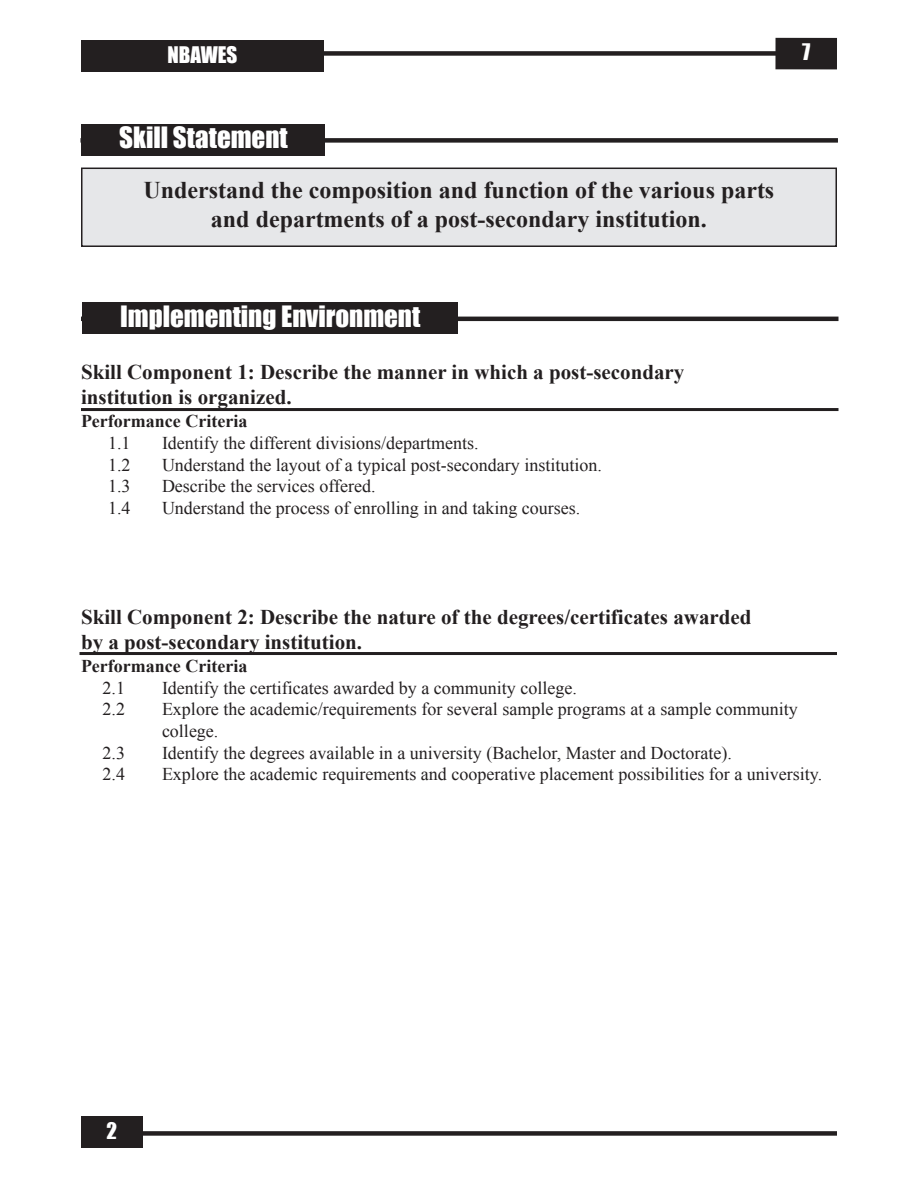
<style>
.page{position:relative;width:918px;height:1188px;background:#fff}
.page>*{position:absolute;margin:0;border:0;box-sizing:border-box;transform-origin:0 0}
.t1{font:27px "Impact";color:#fff}
.t2{font:700 24px/28.8px "Times New Roman";color:#231f20;text-align:center}
.t3{font:700 21px/25.2px "Times New Roman";color:#231f20}
.t4{font:21px "Impact";color:#fff}
.t5{font:18px/21.6px "Times New Roman";color:#231f20}
.t6{font:700 18px "Times New Roman";color:#231f20}
</style>
<div class="page">
<div style="left:80px;top:138px;width:758px;height:5px;background:#231f20"></div>
<div style="left:82px;top:124px;width:243px;height:31px;background:#231f20"></div>
<div style="left:82px;top:51px;width:755px;height:5px;background:#231f20"></div>
<div style="left:82px;top:1131px;width:755px;height:5px;background:#231f20"></div>
<div style="left:81px;top:40px;width:243px;height:31px;background:#231f20"></div>
<div style="left:81px;top:1116px;width:61px;height:32px;background:#231f20"></div>
<div style="left:82px;top:168px;width:754px;height:78px;background:#e6e7e9"></div>
<div style="left:81px;top:168px;width:756px;height:79px;border:2px solid #231f20"></div>
<div style="left:775px;top:38px;width:62px;height:31px;background:#231f20"></div>
<hr style="left:81px;top:317px;width:757px;height:4px;background:#231f20">
<div style="left:82px;top:302px;width:376px;height:32px;background:#231f20"></div>
<hr style="left:81px;top:408px;width:757px;height:3px;background:#231f20">
<hr style="left:80px;top:652px;width:757px;height:3px;background:#231f20">
<p class="t4" style="left:168px;top:41px;width:71px">NBAWES</p>
<h1 class="t1" style="left:119px;top:121px;width:170px">Skill Statement</h1>
<h2 class="t2" style="left:144px;top:176px;width:632px">Understand the composition and function of the various parts and departments of a post-secondary institution.</h2>
<p class="t4" style="left:802px;top:39px;width:10px">7</p>
<h1 class="t1" style="left:120px;top:300px;width:302px">Implementing Environment</h1>
<p class="t3" style="left:81px;top:359px;width:605px">Skill Component 1: Describe the manner in which a post-secondary institution is organized.</p>
<p class="t6" style="left:81px;top:411px;width:168px">Performance Criteria</p>
<p class="t5" style="left:108px;top:432px;width:24px">1.1</p>
<p class="t5" style="left:162px;top:432px;width:318px">Identify the different divisions/departments.</p>
<p class="t5" style="left:108px;top:454px;width:24px">1.2</p>
<p class="t5" style="left:162px;top:454px;width:441px">Understand the layout of a typical post-secondary institution.</p>
<p class="t5" style="left:108px;top:475px;width:24px">1.3</p>
<p class="t5" style="left:162px;top:475px;width:215px">Describe the services offered.</p>
<p class="t5" style="left:108px;top:497px;width:24px">1.4</p>
<p class="t5" style="left:162px;top:497px;width:420px">Understand the process of enrolling in and taking courses.</p>
<p class="t3" style="left:81px;top:604px;width:672px">Skill Component 2: Describe the nature of the degrees/certificates awarded by a post-secondary institution.</p>
<p class="t6" style="left:81px;top:656px;width:168px">Performance Criteria</p>
<p class="t5" style="left:103px;top:677px;width:24px">2.1</p>
<p class="t5" style="left:162px;top:677px;width:416px">Identify the certificates awarded by a community college.</p>
<p class="t5" style="left:103px;top:699px;width:24px">2.2</p>
<p class="t5" style="left:162px;top:699px;width:637px">Explore the academic/requirements for several sample programs at a sample community college.</p>
<p class="t5" style="left:103px;top:742px;width:24px">2.3</p>
<p class="t5" style="left:162px;top:742px;width:572px">Identify the degrees available in a university (Bachelor, Master and Doctorate).</p>
<p class="t5" style="left:103px;top:763px;width:24px">2.4</p>
<p class="t5" style="left:162px;top:763px;width:662px">Explore the academic requirements and cooperative placement possibilities for a university.</p>
<p class="t4" style="left:106px;top:1117px;width:12px">2</p>
</div>
